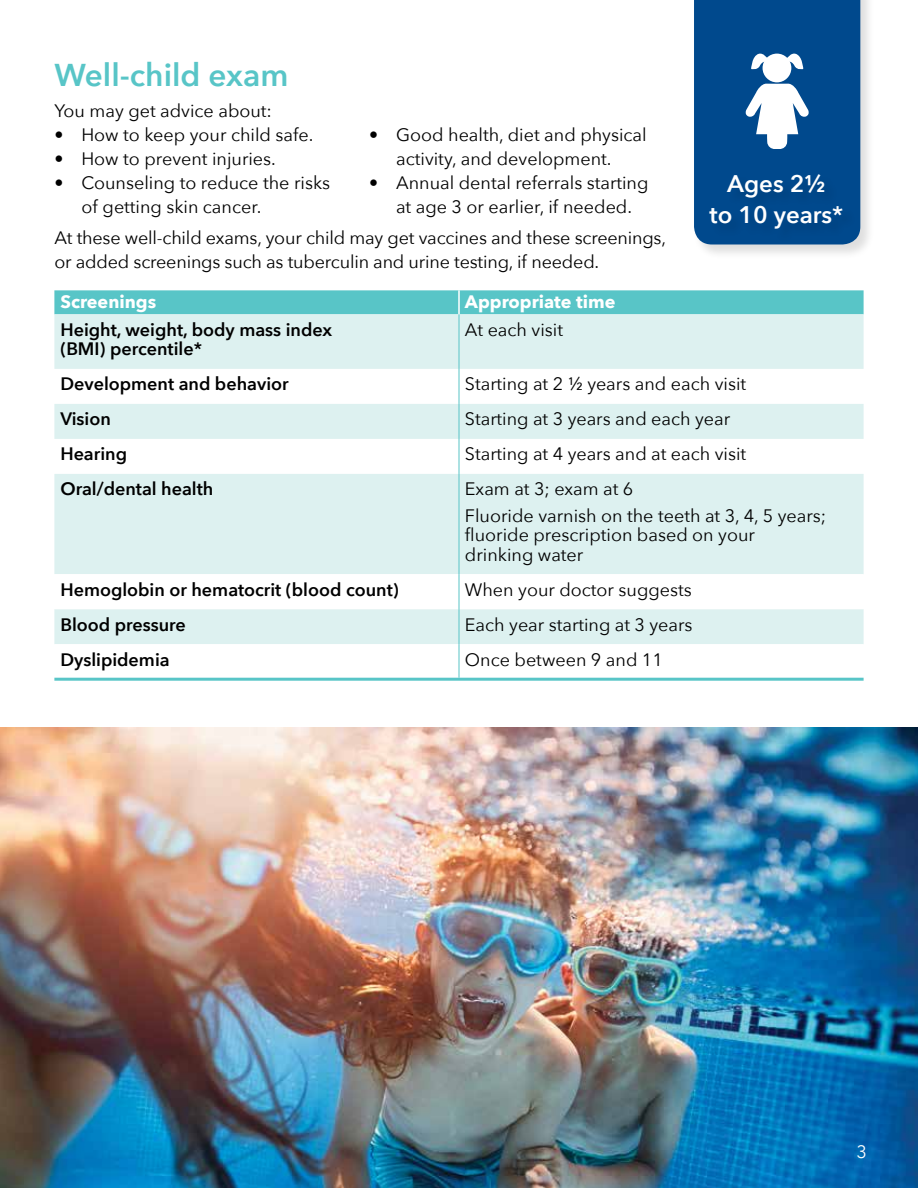
<style>
.page{position:relative;width:918px;height:1188px;background:#fff}
.page>*{position:absolute;margin:0;border:0;box-sizing:border-box;transform-origin:0 0}
.t1{font:600 31.5px "Avenir Next";color:#58c5c7}
.t2{font:600 24px/31.5px "Avenir Next";color:#fff;text-align:center}
.t3{font:18px/24px "Avenir Next";color:#000}
.t4{font:600 18px/19.5px "Avenir Next";color:#000}
.t5{font:700 18px "Avenir Next";color:#fff}
.t6{font:18px "Avenir Next";color:#fff}
</style>
<div class="page">
<img style="left:0;top:727px;width:918px;height:461px">
<div style="left:693px;top:0;width:183px;height:259px;background:#000;opacity:.13"></div>
<div style="left:54px;top:290px;width:810px;height:24px;background:#58c5c7"></div>
<svg style="left:54px;top:314px;width:810px;height:260px;fill:#ddf1f0"></svg>
<svg style="left:54px;top:574px;width:810px;height:104px"></svg>
<hr style="left:458px;top:290px;width:2px;height:24px;background:#fff">
<hr style="left:459px;top:314px;width:1px;height:55px;background:#58c5c7">
<hr style="left:459px;top:369px;width:1px;height:35px;background:#58c5c7">
<hr style="left:459px;top:404px;width:1px;height:35px;background:#58c5c7">
<hr style="left:459px;top:439px;width:1px;height:35px;background:#58c5c7">
<hr style="left:459px;top:474px;width:1px;height:100px;background:#58c5c7">
<hr style="left:459px;top:574px;width:1px;height:35px;background:#58c5c7">
<hr style="left:459px;top:609px;width:1px;height:35px;background:#58c5c7">
<hr style="left:459px;top:644px;width:1px;height:34px;background:#58c5c7">
<hr style="left:54px;top:678px;width:405px;height:3px;background:#58c5c7">
<hr style="left:459px;top:678px;width:405px;height:3px;background:#58c5c7">
<svg style="left:694px;top:0;width:166px;height:244px;background:#1e5e9a"></svg>
<div style="left:709px;top:174px;width:148px;height:70px;background:#00488b"></div>
<h3 class="t1" style="left:54px;top:48px;width:236px">Well-child exam</h3>
<p class="t3" style="left:54px;top:98px;width:219px">You may get advice about:</p>
<p class="t3" style="left:54px;top:122px;width:261px">• How to keep your child safe.</p>
<p class="t3" style="left:54px;top:146px;width:223px">• How to prevent injuries.</p>
<p class="t3" style="left:81px;top:170px;width:250px;text-indent:-27px">• Counseling to reduce the risks of getting skin cancer.</p>
<p class="t3" style="left:369px;top:122px;width:279px;text-align:center">• Good health, diet and physical activity, and development.</p>
<p class="t3" style="left:369px;top:170px;width:281px;text-align:center">• Annual dental referrals starting at age 3 or earlier, if needed.</p>
<p class="t3" style="left:54px;top:225px;width:613px">At these well-child exams, your child may get vaccines and these screenings, or added screenings such as tuberculin and urine testing, if needed.</p>
<h4 class="t2" style="left:710px;top:167px;width:135px">Ages 2½<br>to 10 years*</h4>
<p class="t5" style="left:60px;top:286px;width:97px">Screenings</p>
<p class="t5" style="left:465px;top:286px;width:152px">Appropriate time</p>
<p class="t4" style="left:60px;top:319px;width:273px">Height, weight, body mass index (BMI) percentile*</p>
<p class="t3" style="left:465px;top:317px;width:100px">At each visit</p>
<p class="t4" style="left:60px;top:374px;width:230px">Development and behavior</p>
<p class="t3" style="left:465px;top:371px;width:283px">Starting at 2 ½ years and each visit</p>
<p class="t4" style="left:60px;top:409px;width:52px">Vision</p>
<p class="t3" style="left:465px;top:406px;width:267px">Starting at 3 years and each year</p>
<p class="t4" style="left:60px;top:444px;width:68px">Hearing</p>
<p class="t3" style="left:465px;top:441px;width:283px">Starting at 4 years and at each visit</p>
<p class="t4" style="left:60px;top:479px;width:154px">Oral/dental health</p>
<p class="t3" style="left:465px;top:476px;width:170px">Exam at 3; exam at 6</p>
<p class="t3" style="left:465px;top:505px;width:363px;line-height:19.5px">Fluoride varnish on the teeth at 3, 4, 5 years; fluoride prescription based on your drinking water</p>
<p class="t4" style="left:60px;top:579px;width:340px">Hemoglobin or hematocrit (blood count)</p>
<p class="t3" style="left:465px;top:577px;width:228px">When your doctor suggests</p>
<p class="t4" style="left:60px;top:614px;width:127px">Blood pressure</p>
<p class="t3" style="left:465px;top:612px;width:229px">Each year starting at 3 years</p>
<p class="t4" style="left:60px;top:649px;width:111px">Dyslipidemia</p>
<p class="t3" style="left:465px;top:647px;width:199px">Once between 9 and 11</p>
<p class="t6" style="left:857px;top:1137px;width:12px">3</p>
</div>
